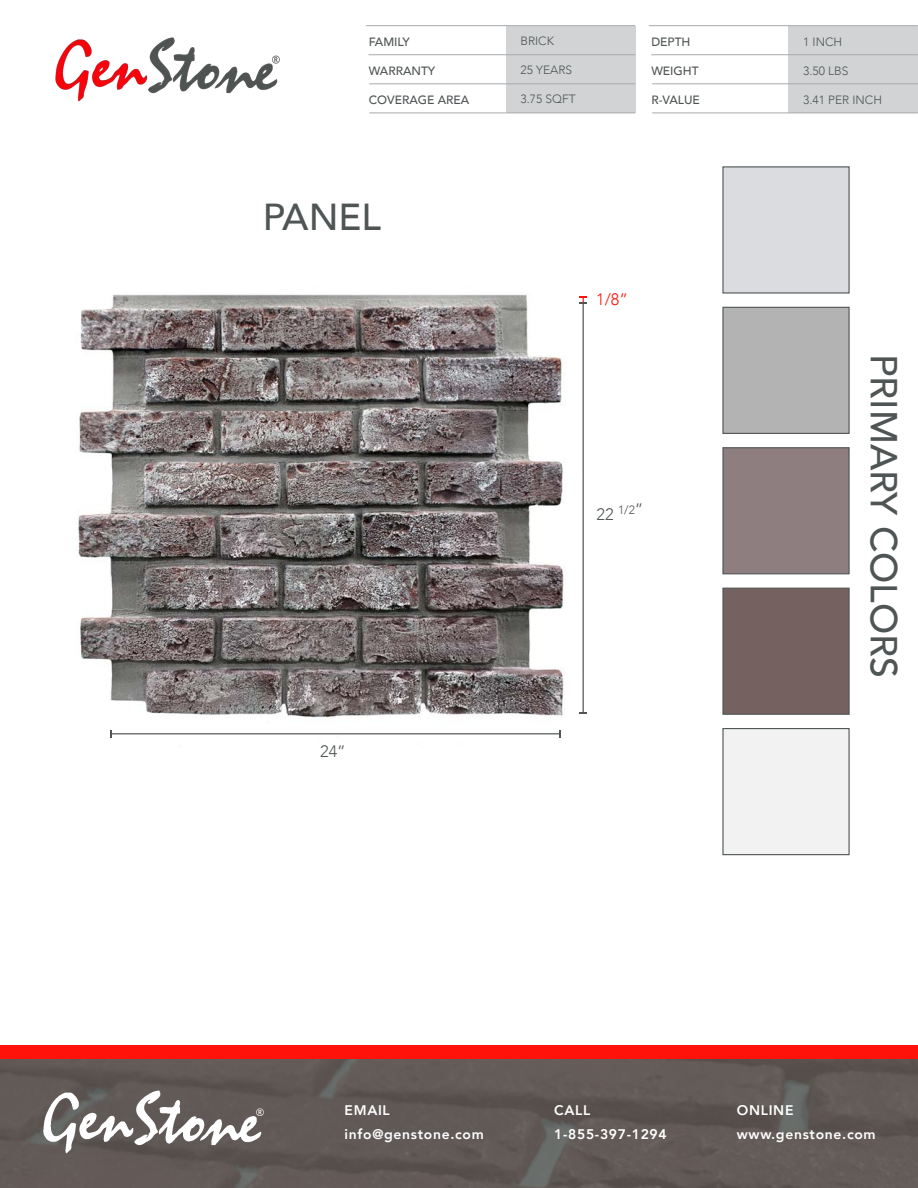
<style>
.page{position:relative;width:918px;height:1188px;background:#fff}
.page>*{position:absolute;margin:0;border:0;box-sizing:border-box;transform-origin:0 0}
.t1{font:500 37.5px "Avenir";color:#4f5454}
.t2{font:300 16.5px "Avenir";color:#4f5454}
.t3{font:300 16.5px "Avenir";color:#ff130a}
.t4{font:800 13.95px/23.5px "Avenir";letter-spacing:.05em;color:#fff}
.t5{font:500 12px "Avenir";color:#4f5454}
.t6{font:300 12px "Avenir";color:#4f5454}
</style>
<div class="page">
<div style="left:506px;top:26px;width:129px;height:29px;background:#d1d3d4"></div>
<img style="left:55px;top:37px;width:225px;height:65px">
<div style="left:506px;top:55px;width:129px;height:29px;background:#d1d3d4"></div>
<div style="left:506px;top:84px;width:129px;height:29px;background:#d1d3d4"></div>
<hr style="left:369px;top:84px;width:266px;height:1px;background:#a7a9ac">
<hr style="left:369px;top:113px;width:266px;height:1px;background:#a7a9ac">
<hr style="left:369px;top:54px;width:266px;height:1px;background:#a7a9ac">
<hr style="left:366px;top:25px;width:269px;height:1px;background:#a7a9ac">
<div style="left:789px;top:26px;width:129px;height:29px;background:#d1d3d4"></div>
<div style="left:789px;top:55px;width:129px;height:29px;background:#d1d3d4"></div>
<div style="left:789px;top:84px;width:129px;height:29px;background:#d1d3d4"></div>
<hr style="left:652px;top:84px;width:266px;height:1px;background:#a7a9ac">
<hr style="left:652px;top:113px;width:266px;height:1px;background:#a7a9ac">
<hr style="left:651px;top:54px;width:267px;height:1px;background:#a7a9ac">
<hr style="left:649px;top:25px;width:269px;height:1px;background:#a7a9ac">
<img style="left:78px;top:294px;width:505px;height:444px">
<hr style="left:111px;top:733px;width:449px;height:1px;background:#4f5454">
<hr style="left:583px;top:303px;width:1px;height:410px;background:#4f5454">
<svg style="left:579px;top:712px;width:8px;height:2px"></svg>
<svg style="left:579px;top:296px;width:8px;height:8px"></svg>
<div style="left:722px;top:166px;width:128px;height:128px;background:#dbdce0;border:1px solid #4f5454"></div>
<div style="left:722px;top:588px;width:128px;height:127px;background:#756260;border:1px solid #4f5454"></div>
<div style="left:722px;top:728px;width:128px;height:127px;background:#f2f2f2;border:1px solid #4f5454"></div>
<div style="left:722px;top:447px;width:128px;height:127px;background:#8e7e7f;border:1px solid #4f5454"></div>
<div style="left:722px;top:307px;width:128px;height:127px;background:#b3b3b3;border:1px solid #4f5454"></div>
<div style="left:0;top:1050px;width:918px;height:138px;background:linear-gradient(to right,#605855,#615956)"></div>
<img style="left:43px;top:1090px;width:221px;height:65px">
<div style="left:0;top:1045px;width:918px;height:14px;background:#ff120a"></div>
<p class="t5" style="left:369px;top:31px;width:43px">FAMILY</p>
<p class="t6" style="left:521px;top:34px;width:35px">BRICK</p>
<p class="t5" style="left:369px;top:60px;width:68px">WARRANTY</p>
<p class="t6" style="left:521px;top:63px;width:53px">25 YEARS</p>
<p class="t5" style="left:369px;top:89px;width:102px">COVERAGE AREA</p>
<p class="t6" style="left:521px;top:92px;width:57px">3.75 SQFT</p>
<p class="t5" style="left:651px;top:31px;width:41px">DEPTH</p>
<p class="t6" style="left:803px;top:35px;width:40px">1 INCH</p>
<p class="t5" style="left:651px;top:60px;width:49px">WEIGHT</p>
<p class="t6" style="left:803px;top:64px;width:47px">3.50 LBS</p>
<p class="t5" style="left:651px;top:89px;width:50px">R-VALUE</p>
<p class="t6" style="left:803px;top:93px;width:80px">3.41 PER INCH</p>
<h1 class="t1" style="left:263px;top:184px;width:120px">PANEL</h1>
<p class="t2" style="left:320px;top:741px;width:27px">24”</p>
<p class="t3" style="left:596px;top:290px;width:33px">1/8”</p>
<p class="t2" style="left:597px;top:504px;width:48px">22 <sup>1/2</sup>”</p>
<h1 class="t1" style="left:916px;top:354px;width:325px;rotate:90deg">PRIMARY COLORS</h1>
<p class="t4" style="left:345px;top:1098px;width:141px">EMAIL info@genstone.com</p>
<p class="t4" style="left:554px;top:1098px;width:114px">CALL<br>1-855-397-1294</p>
<p class="t4" style="left:737px;top:1098px;width:140px">ONLINE www.genstone.com</p>
</div>
